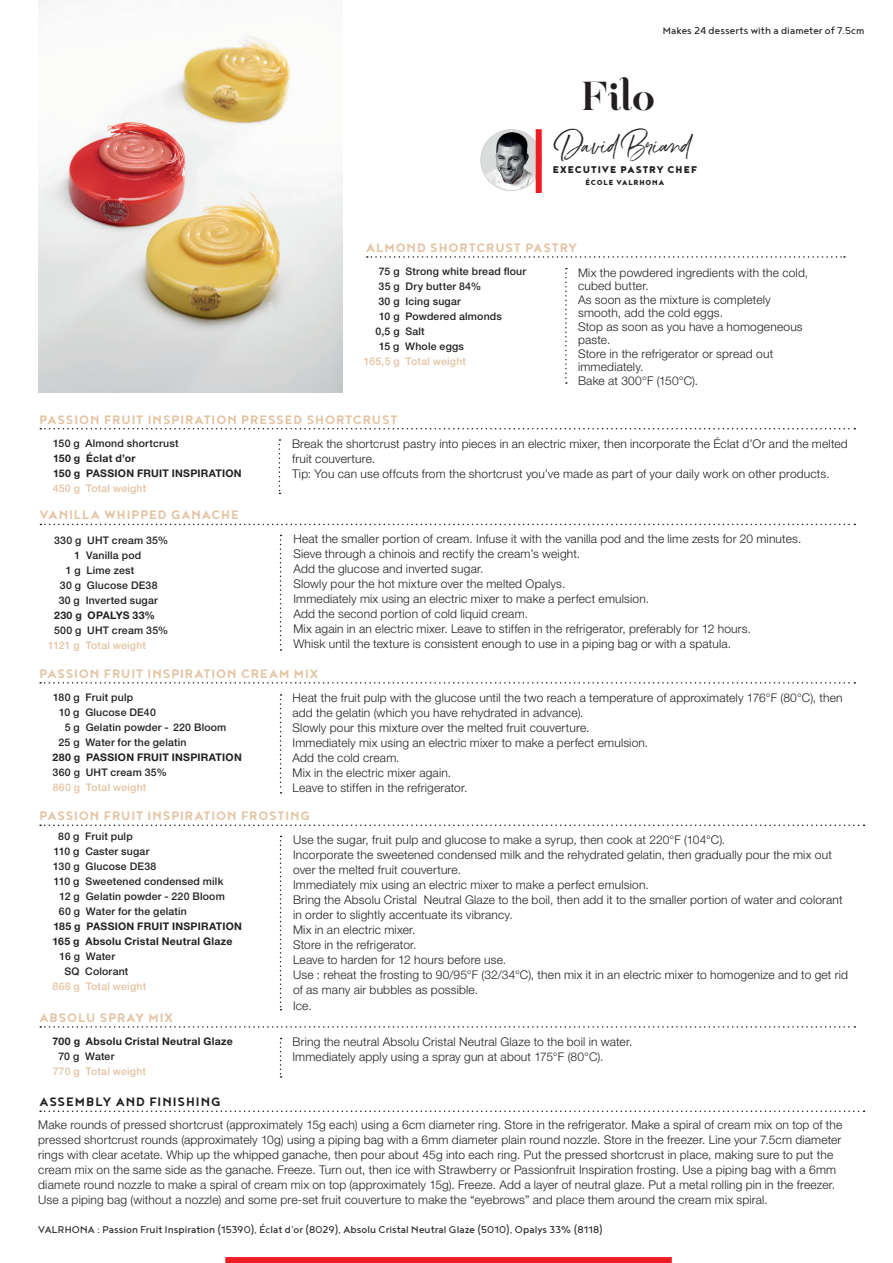
<style>
.page{position:relative;width:893px;height:1263px;background:#fff}
.page>*{position:absolute;margin:0;border:0;box-sizing:border-box;transform-origin:0 0}
.t1{font:34.5px "Hera Big";color:#231f20}
.t2{font:22.95px "Belluga";letter-spacing:-.01em;color:#231f20}
.t3{font:700 15px "Noyh Geometric";letter-spacing:.06em;color:#e4c3a2}
.t4{font:700 15px "Noyh Geometric";letter-spacing:.065em;color:#231f20}
.t5{font:300 12px/15px "Helvetica Neue LT Std";letter-spacing:.015em;color:#231f20}
.t6{font:12px "Noyh Geometric";letter-spacing:.005em;color:#231f20}
.t7{font:900 12px "Noyh Geometric";letter-spacing:.085em;color:#231f20}
.t8{font:500 10.5px/15px "Helvetica Neue LT Std";letter-spacing:.02em;color:#231f20}
.t9{font:700 10.5px/15px "Helvetica Neue LT Std";letter-spacing:.025em;color:#231f20}
.t10{font:500 10.5px "Helvetica Neue LT Std";letter-spacing:.02em;color:#e4c3a2}
.t11{font:900 8.85px "Noyh Geometric";letter-spacing:.095em;color:#231f20}
</style>
<div class="page">
<svg style="left:40px;top:428px;width:815px;height:1px"></svg>
<svg style="left:40px;top:1026px;width:815px;height:2px"></svg>
<img style="left:39px;top:0;width:303px;height:392px">
<svg style="left:279px;top:439px;width:1px;height:55px"></svg>
<svg style="left:280px;top:535px;width:2px;height:116px"></svg>
<svg style="left:280px;top:694px;width:2px;height:99px"></svg>
<svg style="left:280px;top:836px;width:2px;height:174px"></svg>
<div style="left:225px;top:1257px;width:447px;height:6px;background:#ee1d23"></div>
<svg style="left:280px;top:1038px;width:2px;height:39px"></svg>
<img style="left:481px;top:130px;width:61px;height:61px;border-radius:30px">
<div style="left:481px;top:129px;width:61px;height:62px;border:1px solid #d1d2d4;border-radius:50%"></div>
<div style="left:536px;top:129px;width:6px;height:64px;background:#ee1d23"></div>
<svg style="left:40px;top:524px;width:815px;height:1px"></svg>
<svg style="left:40px;top:682px;width:815px;height:1px"></svg>
<svg style="left:40px;top:824px;width:824px;height:2px"></svg>
<svg style="left:367px;top:256px;width:478px;height:2px"></svg>
<svg style="left:565px;top:268px;width:2px;height:116px"></svg>
<svg style="left:40px;top:1110px;width:824px;height:2px"></svg>
<p class="t6" style="left:663px;top:24px;width:203px">Makes 24 desserts with a diameter of 7.5cm</p>
<h1 class="t1" style="left:581px;top:69px;width:75px">Filo</h1>
<h2 class="t2" style="left:558px;top:132px;width:135px">David Briand</h2>
<p class="t7" style="left:553px;top:162px;width:146px">EXECUTIVE PASTRY CHEF</p>
<p class="t11" style="left:585px;top:177px;width:80px">ÉCOLE VALRHONA</p>
<p class="t3" style="left:366px;top:239px;width:213px">ALMOND SHORTCRUST PASTRY</p>
<p class="t8" style="left:379px;top:264px;width:149px">75 g Strong white bread flour</p>
<p class="t8" style="left:379px;top:279px;width:104px">35 g Dry butter 84%</p>
<p class="t8" style="left:378px;top:294px;width:84px">30 g Icing sugar</p>
<p class="t8" style="left:379px;top:309px;width:124px">10 g Powdered almonds</p>
<p class="t8" style="left:375px;top:324px;width:51px">0,5 g Salt</p>
<p class="t8" style="left:379px;top:339px;width:87px">15 g Whole eggs</p>
<p class="t10" style="left:364px;top:355px;width:104px">165,5 g Total weight</p>
<p class="t5" style="left:578px;top:265px;width:232px;line-height:13.5px">Mix the powdered ingredients with the cold, cubed butter.<br>As soon as the mixture is completely smooth, add the cold eggs.<br>Stop as soon as you have a homogeneous paste.<br>Store in the refrigerator or spread out immediately.<br>Bake at 300°F (150°C).</p>
<p class="t3" style="left:40px;top:411px;width:359px">PASSION FRUIT INSPIRATION PRESSED SHORTCRUST</p>
<p class="t8" style="left:53px;top:436px;width:127px">150 g Almond shortcrust</p>
<p class="t9" style="left:53px;top:451px;width:190px">150 g Éclat d’or<br>150 g PASSION FRUIT INSPIRATION</p>
<p class="t10" style="left:53px;top:482px;width:95px">450 g Total weight</p>
<p class="t5" style="left:292px;top:436px;width:557px">Break the shortcrust pastry into pieces in an electric mixer, then incorporate the Éclat d’Or and the melted fruit couverture.<br>Tip: You can use offcuts from the shortcrust you’ve made as part of your daily work on other products.</p>
<p class="t3" style="left:40px;top:506px;width:201px">VANILLA WHIPPED GANACHE</p>
<p class="t8" style="left:54px;top:532px;width:116px">330 g UHT cream 35%</p>
<p class="t8" style="left:75px;top:547px;width:68px">1 Vanilla pod</p>
<p class="t8" style="left:66px;top:562px;width:70px">1 g Lime zest</p>
<p class="t8" style="left:60px;top:577px;width:99px">30 g Glucose DE38</p>
<p class="t8" style="left:59px;top:592px;width:101px">30 g Inverted sugar</p>
<p class="t9" style="left:54px;top:607px;width:102px">230 g OPALYS 33%</p>
<p class="t8" style="left:54px;top:622px;width:116px">500 g UHT cream 35%</p>
<p class="t10" style="left:48px;top:639px;width:99px">1121 g Total weight</p>
<p class="t5" style="left:293px;top:531px;width:509px">Heat the smaller portion of cream. Infuse it with the vanilla pod and the lime zests for 20 minutes.<br>Sieve through a chinois and rectify the cream’s weight.<br>Add the glucose and inverted sugar.<br>Slowly pour the hot mixture over the melted Opalys.<br>Immediately mix using an electric mixer to make a perfect emulsion.<br>Add the second portion of cold liquid cream.<br>Mix again in an electric mixer. Leave to stiffen in the refrigerator, preferably for 12 hours.<br>Whisk until the texture is consistent enough to use in a piping bag or with a spatula.</p>
<p class="t3" style="left:39px;top:665px;width:280px">PASSION FRUIT INSPIRATION CREAM MIX</p>
<p class="t5" style="left:293px;top:690px;width:552px">Heat the fruit pulp with the glucose until the two reach a temperature of approximately 176°F (80°C), then add the gelatin (which you have rehydrated in advance).<br>Slowly pour this mixture over the melted fruit couverture.<br>Immediately mix using an electric mixer to make a perfect emulsion.<br>Add the cold cream.<br>Mix in the electric mixer again.<br>Leave to stiffen in the refrigerator.</p>
<p class="t8" style="left:53px;top:690px;width:81px">180 g Fruit pulp</p>
<p class="t8" style="left:59px;top:705px;width:98px">10 g Glucose DE40</p>
<p class="t8" style="left:65px;top:720px;width:163px">5 g Gelatin powder - 220 Bloom</p>
<p class="t8" style="left:59px;top:735px;width:129px">25 g Water for the gelatin</p>
<p class="t9" style="left:53px;top:750px;width:191px">280 g PASSION FRUIT INSPIRATION</p>
<p class="t8" style="left:53px;top:765px;width:116px">360 g UHT cream 35%</p>
<p class="t10" style="left:53px;top:781px;width:95px">860 g Total weight</p>
<p class="t8" style="left:58px;top:828px;width:76px">80 g Fruit pulp</p>
<p class="t8" style="left:54px;top:843px;width:97px">110 g Caster sugar</p>
<p class="t8" style="left:53px;top:858px;width:105px">130 g Glucose DE38</p>
<p class="t8" style="left:54px;top:873px;width:171px">110 g Sweetened condensed milk</p>
<p class="t8" style="left:60px;top:888px;width:167px">12 g Gelatin powder - 220 Bloom</p>
<p class="t8" style="left:59px;top:903px;width:130px">60 g Water for the gelatin</p>
<p class="t9" style="left:53px;top:918px;width:191px">185 g PASSION FRUIT INSPIRATION<br>165 g Absolu Cristal Neutral Glaze</p>
<p class="t8" style="left:64px;top:948px;width:66px;text-indent:-5px">16 g Water<br>SQ Colorant</p>
<p class="t10" style="left:53px;top:979px;width:95px">868 g Total weight</p>
<p class="t3" style="left:40px;top:1009px;width:135px">ABSOLU SPRAY MIX</p>
<p class="t9" style="left:53px;top:1034px;width:182px">700 g Absolu Cristal Neutral Glaze</p>
<p class="t8" style="left:58px;top:1049px;width:57px">70 g Water</p>
<p class="t10" style="left:53px;top:1065px;width:95px">770 g Total weight</p>
<p class="t3" style="left:39px;top:807px;width:272px">PASSION FRUIT INSPIRATION FROSTING</p>
<p class="t5" style="left:293px;top:832px;width:556px">Use the sugar, fruit pulp and glucose to make a syrup, then cook at 220°F (104°C).<br>Incorporate the sweetened condensed milk and the rehydrated gelatin, then gradually pour the mix out over the melted fruit couverture.<br>Immediately mix using an electric mixer to make a perfect emulsion.<br>Bring the Absolu Cristal Neutral Glaze to the boil, then add it to the smaller portion of water and colorant in order to slightly accentuate its vibrancy.<br>Mix in an electric mixer.<br>Store in the refrigerator.<br>Leave to harden for 12 hours before use.<br>Use : reheat the frosting to 90/95°F (32/34°C), then mix it in an electric mixer to homogenize and to get rid of as many air bubbles as possible.<br>Ice.</p>
<p class="t5" style="left:292px;top:1034px;width:341px">Bring the neutral Absolu Cristal Neutral Glaze to the boil in water.<br>Immediately apply using a spray gun at about 175°F (80°C).</p>
<p class="t4" style="left:39px;top:1093px;width:183px">ASSEMBLY AND FINISHING</p>
<p class="t5" style="left:38px;top:1117px;width:806px">Make rounds of pressed shortcrust (approximately 15g each) using a 6cm diameter ring. Store in the refrigerator. Make a spiral of cream mix on top of the pressed shortcrust rounds (approximately 10g) using a piping bag with a 6mm diameter plain round nozzle. Store in the freezer. Line your 7.5cm diameter rings with clear acetate. Whip up the whipped ganache, then pour about 45g into each ring. Put the pressed shortcrust in place, making sure to put the cream mix on the same side as the ganache. Freeze. Turn out, then ice with Strawberry or Passionfruit Inspiration frosting. Use a piping bag with a 6mm diamete round nozzle to make a spiral of cream mix on top (approximately 15g). Freeze. Add a layer of neutral glaze. Put a metal rolling pin in the freezer.<br>Use a piping bag (without a nozzle) and some pre-set fruit couverture to make the “eyebrows” and place them around the cream mix spiral.</p>
<p class="t6" style="left:38px;top:1223px;width:566px">VALRHONA : Passion Fruit Inspiration (15390), Éclat d’or (8029), Absolu Cristal Neutral Glaze (5010), Opalys 33% (8118)</p>
</div>
